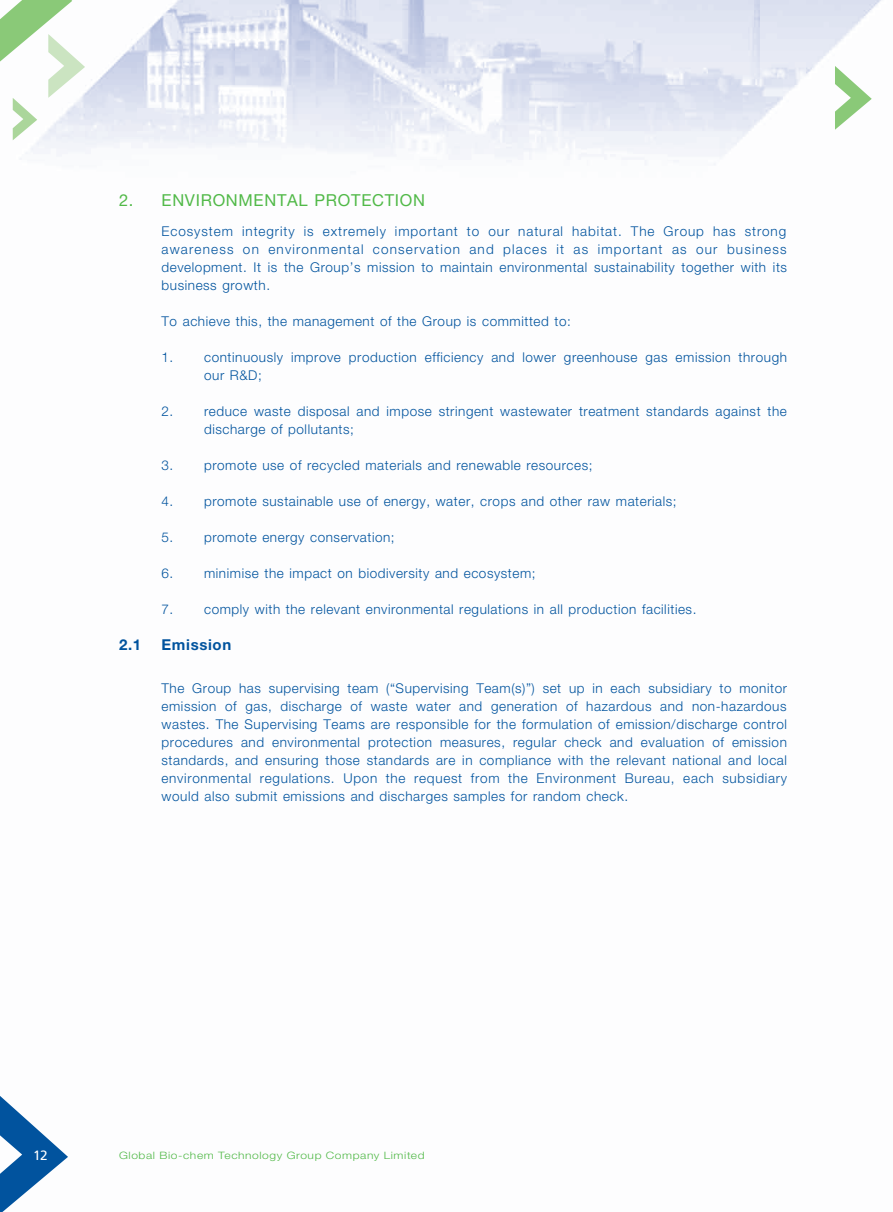
<style>
.page{position:relative;width:893px;height:1212px;background:#fff}
.page>*{position:absolute;margin:0;border:0;box-sizing:border-box;transform-origin:0 0}
.t1{font:16.5px "Helvetica Neue";letter-spacing:.04em;color:#51b948}
.t2{font:700 15px "Helvetica Neue";letter-spacing:.04em;color:#01539e}
.t3{font:300 13.5px/18px "Helvetica Neue";letter-spacing:.04em;color:#01539e;text-align:justify}
.t4{font:13.5px "Frutiger";color:#fff}
.t5{font:300 10.2px "Helvetica Neue";letter-spacing:.05em;color:#51b948;scale:1.18 1}
</style>
<div class="page">
<img style="left:20px;top:0;width:861px;height:165px">
<svg style="left:0;top:1096px;width:68px;height:116px"></svg>
<svg style="left:835px;top:66px;width:37px;height:64px"></svg>
<svg style="left:0;top:0;width:85px;height:140px"></svg>
<p class="t1" style="left:119px;top:190px;width:307px">2. ENVIRONMENTAL PROTECTION</p>
<p class="t3" style="left:162px;top:222px;width:627px">Ecosystem integrity is extremely important to our natural habitat. The Group has strong awareness on environmental conservation and places it as important as our business development. It is the Group’s mission to maintain environmental sustainability together with its business growth.</p>
<p class="t3" style="left:162px;top:312px;width:411px">To achieve this, the management of the Group is committed to:</p>
<p class="t3" style="left:204px;top:348px;width:584px;text-indent:-43px">1. continuously improve production efficiency and lower greenhouse gas emission through our R&amp;D;</p>
<p class="t3" style="left:204px;top:402px;width:584px;text-indent:-43px">2. reduce waste disposal and impose stringent wastewater treatment standards against the discharge of pollutants;</p>
<p class="t3" style="left:162px;top:456px;width:432px">3. promote use of recycled materials and renewable resources;</p>
<p class="t3" style="left:162px;top:492px;width:517px">4. promote sustainable use of energy, water, crops and other raw materials;</p>
<p class="t3" style="left:162px;top:528px;width:235px">5. promote energy conservation;</p>
<p class="t3" style="left:162px;top:564px;width:376px">6. minimise the impact on biodiversity and ecosystem;</p>
<p class="t3" style="left:162px;top:600px;width:536px">7. comply with the relevant environmental regulations in all production facilities.</p>
<p class="t2" style="left:119px;top:636px;width:24px">2.1</p>
<p class="t2" style="left:162px;top:636px;width:71px">Emission</p>
<p class="t3" style="left:162px;top:679px;width:627px">The Group has supervising team (“Supervising Team(s)”) set up in each subsidiary to monitor emission of gas, discharge of waste water and generation of hazardous and non-hazardous wastes. The Supervising Teams are responsible for the formulation of emission/discharge control procedures and environmental protection measures, regular check and evaluation of emission standards, and ensuring those standards are in compliance with the relevant national and local environmental regulations. Upon the request from the Environment Bureau, each subsidiary would also submit emissions and discharges samples for random check.</p>
<p class="t4" style="left:33px;top:1147px;width:16px">12</p>
<p class="t5" style="left:119px;top:1149px;width:260px">Global Bio-chem Technology Group Company Limited</p>
</div>
